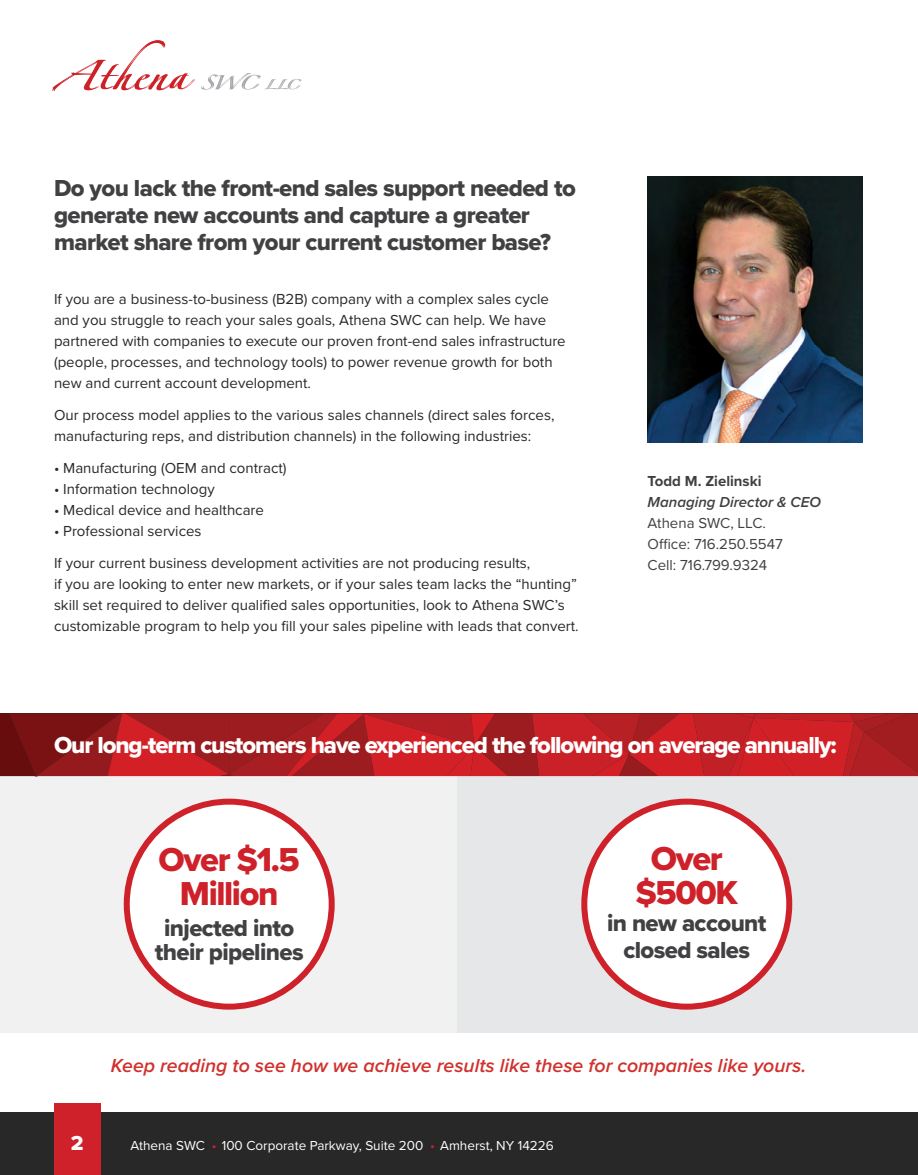
<style>
.page{position:relative;width:918px;height:1175px;background:#fff}
.page>*{position:absolute;margin:0;border:0;box-sizing:border-box;transform-origin:0 0}
.t1{font:34.35px/34.2px "Proxima Nova Extrabld";letter-spacing:-.04em;color:#ce2129;text-align:center}
.t2{font:24px/27px "Proxima Nova Extrabld";letter-spacing:-.025em;color:#414042;text-align:center}
.t3{font:24px "Proxima Nova Extrabld";letter-spacing:-.045em;color:#fff}
.t4{font:21px "Proxima Nova Extrabld";color:#fff}
.t5{font:italic 600 19.5px "Proxima Nova";color:#d0312d}
.t6{font:15px/21px "Proxima Nova";color:#292829}
.t7{font:15px/21px "Proxima Nova";color:#403f41}
.t8{font:italic 600 15px "Proxima Nova";color:#403f41}
.t9{font:700 15px "Proxima Nova";color:#403f41}
.t10{font:13.5px "Proxima Nova";color:#fff}
.s1{color:#ce2129}
</style>
<div class="page">
<div style="left:457px;top:776px;width:461px;height:256px;background:#e6e7e8"></div>
<div style="left:0;top:776px;width:457px;height:256px;background:#f1f1f2"></div>
<div style="left:127px;top:801px;width:205px;height:205px;background:#fff;border-radius:50%"></div>
<div style="left:124px;top:798px;width:211px;height:211px;border:6px solid #ce2129;border-radius:50%"></div>
<div style="left:584px;top:801px;width:205px;height:205px;background:#fff;border-radius:50%"></div>
<div style="left:581px;top:798px;width:211px;height:211px;border:6px solid #ce2129;border-radius:50%"></div>
<img style="left:648px;top:177px;width:215px;height:265px">
<svg style="left:0;top:713px;width:918px;height:63px;background:#b21d22"></svg>
<div style="left:0;top:1112px;width:918px;height:62px;background:#292829"></div>
<div style="left:54px;top:1103px;width:46px;height:71px;background:#ce2129"></div>
<svg style="left:52px;top:40px;width:143px;height:51px"></svg>
<svg style="left:201px;top:73px;width:100px;height:17px"></svg>
<h2 class="t2" style="left:54px;top:174px;width:523px;text-align:left">Do you lack the front-end sales support needed to generate new accounts and capture a greater market share from your current customer base?</h2>
<p class="t6" style="left:54px;top:288px;width:513px">If you are a business-to-business (B2B) company with a complex sales cycle and you struggle to reach your sales goals, Athena SWC can help. We have partnered with companies to execute our proven front-end sales infrastructure (people, processes, and technology tools) to power revenue growth for both new and current account development.</p>
<p class="t6" style="left:54px;top:404px;width:502px">Our process model applies to the various sales channels (direct sales forces, manufacturing reps, and distribution channels) in the following industries:</p>
<p class="t6" style="left:54px;top:457px;width:234px">• Manufacturing (OEM and contract)</p>
<p class="t6" style="left:54px;top:478px;width:162px">• Information technology</p>
<p class="t6" style="left:54px;top:499px;width:212px">• Medical device and healthcare</p>
<p class="t6" style="left:54px;top:514px;width:478px;line-height:31.8px">• Professional services<br>If your current business development activities are not producing results,</p>
<p class="t6" style="left:54px;top:572px;width:526px">if you are looking to enter new markets, or if your sales team lacks the “hunting” skill set required to deliver qualified sales opportunities, look to Athena SWC’s customizable program to help you fill your sales pipeline with leads that convert.</p>
<p class="t9" style="left:648px;top:469px;width:116px">Todd M. Zielinski</p>
<p class="t8" style="left:648px;top:490px;width:175px">Managing Director &amp; CEO</p>
<p class="t7" style="left:648px;top:511px;width:137px">Athena SWC, LLC.<br>Office: 716.250.5547<br>Cell: 716.799.9324</p>
<h2 class="t3" style="left:54px;top:726px;width:784px">Our long-term customers have experienced the following on average annually:</h2>
<h1 class="t1" style="left:159px;top:842px;width:143px">Over $1.5<br>Million</h1>
<h2 class="t2" style="left:155px;top:915px;width:150px;line-height:24.5px">injected into their pipelines</h2>
<h1 class="t1" style="left:636px;top:840px;width:104px">Over $500K</h1>
<h2 class="t2" style="left:607px;top:909px;width:161px">in new account closed sales</h2>
<h3 class="t5" style="left:111px;top:1051px;width:697px">Keep reading to see how we achieve results like these for companies like yours.</h3>
<h3 class="t4" style="left:71px;top:1127px;width:14px">2</h3>
<p class="t10" style="left:130px;top:1135px;width:425px">Athena SWC <span class="s1">•</span> 100 Corporate Parkway, Suite 200 <span class="s1">•</span> Amherst, NY 14226</p>
</div>
